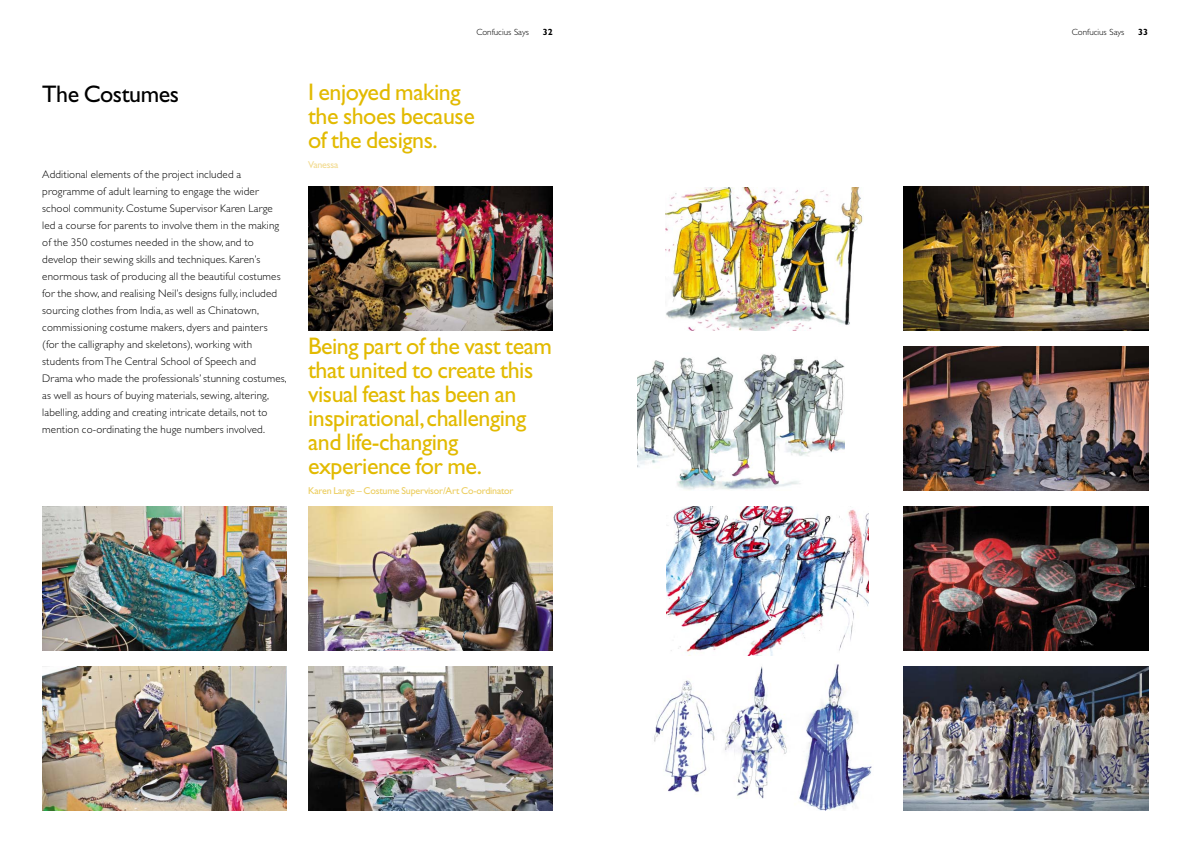
<style>
.page{position:relative;width:1191px;height:842px;background:#fff}
.page>*{position:absolute;margin:0;border:0;box-sizing:border-box;transform-origin:0 0}
.t1{font:24px/24px "Gill Sans CE";letter-spacing:-.02em;color:#e2ba00}
.t2{font:24px "Gill Sans CE";letter-spacing:-.02em;color:#000}
.t3{font:300 11px/17px "Gill Sans CE";letter-spacing:.015em;color:#000}
.t4{font:10px "Gill Sans CE";letter-spacing:-.02em;color:#eccd5d}
.t5{font:10px "Gill Sans CE";letter-spacing:-.02em;color:#f2da8d}
.t6{font:300 9px "Gill Sans CE";color:#000}
.t7{font:700 9px "Gill Sans CE";color:#000}
</style>
<div class="page">
<img style="left:308px;top:666px;width:244px;height:144px">
<img style="left:42px;top:506px;width:245px;height:144px">
<img style="left:42px;top:666px;width:245px;height:144px">
<img style="left:308px;top:186px;width:244px;height:144px">
<img style="left:308px;top:506px;width:244px;height:144px">
<img style="left:903px;top:666px;width:245px;height:144px">
<img style="left:667px;top:506px;width:201px;height:150px">
<img style="left:654px;top:664px;width:218px;height:146px">
<img style="left:665px;top:187px;width:198px;height:143px">
<img style="left:638px;top:354px;width:206px;height:136px">
<img style="left:903px;top:506px;width:245px;height:144px">
<img style="left:903px;top:186px;width:245px;height:144px">
<img style="left:903px;top:346px;width:245px;height:144px">
<h1 class="t2" style="left:42px;top:84px;width:138px">The Costumes</h1>
<p class="t3" style="left:42px;top:167px;width:246px">Additional elements of the project included a programme of adult learning to engage the wider school community. Costume Supervisor Karen Large led a course for parents to involve them in the making of the 350 costumes needed in the show, and to develop their sewing skills and techniques. Karen’s enormous task of producing all the beautiful costumes for the show, and realising Neil’s designs fully, included sourcing clothes from India, as well as Chinatown, commissioning costume makers, dyers and painters<br>(for the calligraphy and skeletons), working with students from The Central School of Speech and Drama who made the professionals’ stunning costumes, as well as hours of buying materials, sewing, altering, labelling, adding and creating intricate details, not to mention co-ordinating the huge numbers involved.</p>
<p class="t6" style="left:476px;top:29px;width:54px">Confucius Says</p>
<p class="t7" style="left:543px;top:28px;width:11px">32</p>
<h1 class="t1" style="left:308px;top:82px;width:168px">I enjoyed making the shoes because of the designs.</h1>
<p class="t5" style="left:308px;top:160px;width:32px">Vanessa</p>
<h1 class="t1" style="left:308px;top:336px;width:245px">Being part of the vast team that united to create this visual feast has been an inspirational,challenging and life-changing experience for me.</h1>
<p class="t4" style="left:308px;top:487px;width:207px">Karen Large – Costume Supervisor/Art Co-ordinator</p>
<p class="t6" style="left:1071px;top:29px;width:54px">Confucius Says</p>
<p class="t7" style="left:1138px;top:28px;width:11px">33</p>
</div>
